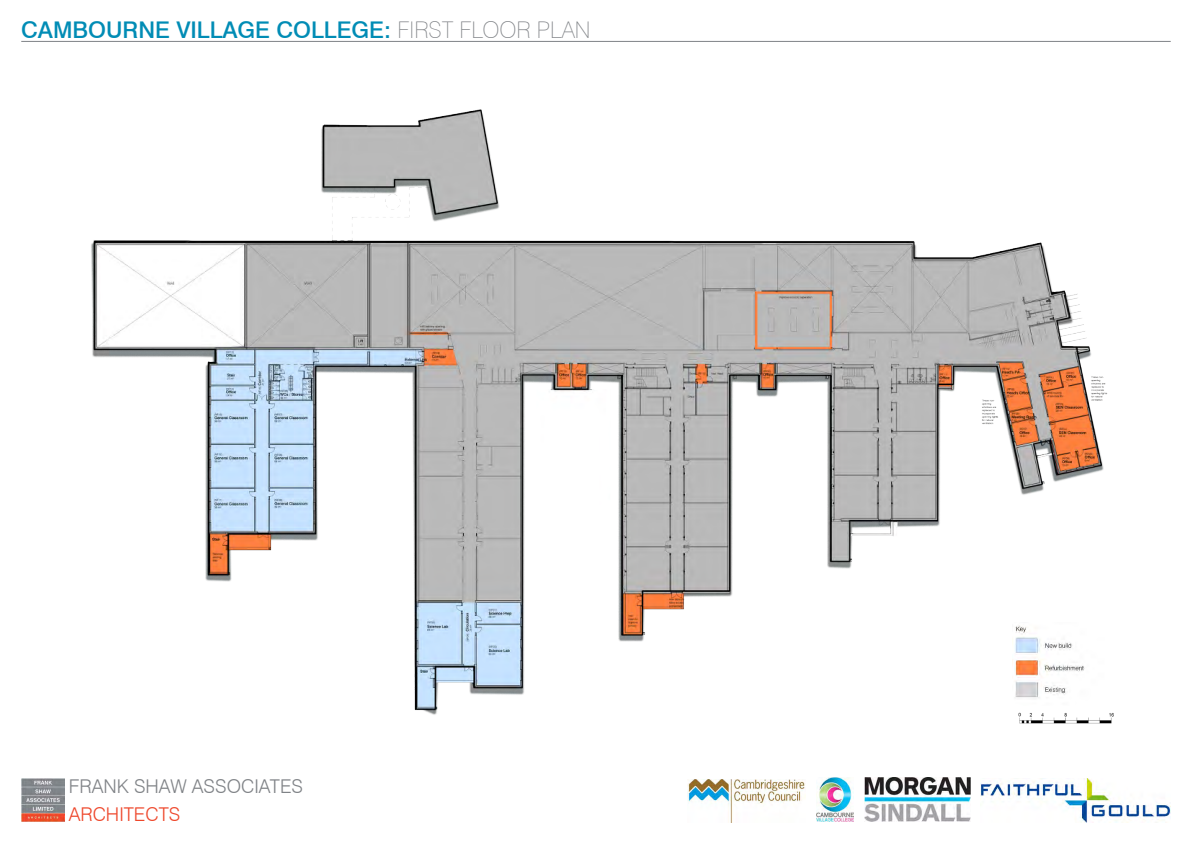
<style>
.page{position:relative;width:1192px;height:842px;background:#fff}
.page>*{position:absolute;margin:0;border:0;box-sizing:border-box;transform-origin:0 0}
.t1{font:500 23px "Swiss 721 BT";color:#018cb5}
.t2{font:300 19px "Swiss 721 BT";color:#808387}
.t3{font:300 19px "Swiss 721 BT";color:#ee472b}
.s1{font-weight:100;color:#808387}
</style>
<div class="page">
<hr style="left:21px;top:41px;width:1150px;height:1px;background:#808387">
<img style="left:21px;top:779px;width:43px;height:43px">
<img style="left:864px;top:778px;width:106px;height:43px">
<img style="left:817px;top:778px;width:37px;height:44px">
<img style="left:981px;top:778px;width:190px;height:44px">
<img style="left:687px;top:779px;width:119px;height:43px">
<img style="left:91px;top:109px;width:1023px;height:615px">
<p class="t1" style="left:21px;top:16px;width:571px">CAMBOURNE VILLAGE COLLEGE: <span class="s1">FIRST FLOOR PLAN</span></p>
<p class="t2" style="left:69px;top:775px;width:236px">FRANK SHAW ASSOCIATES</p>
<p class="t3" style="left:69px;top:802px;width:113px">ARCHITECTS</p>
</div>
